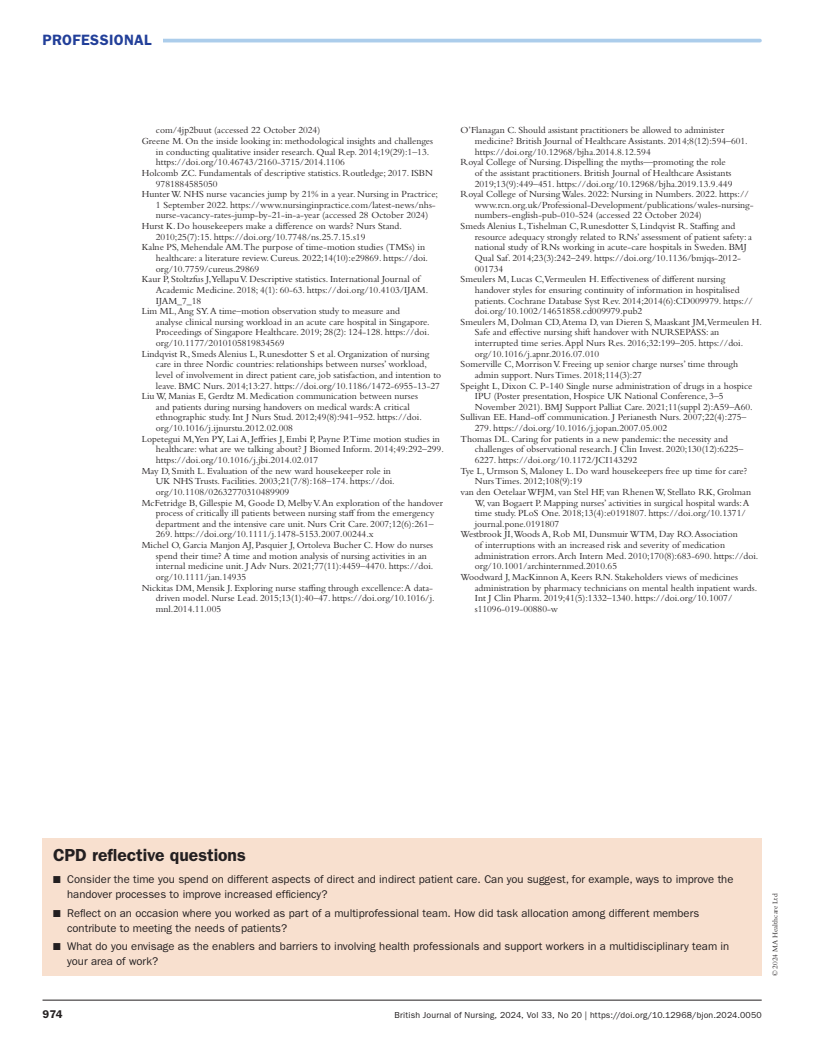
<style>
.page{position:relative;width:815px;height:1053px;background:#fff}
.page>*{position:absolute;margin:0;border:0;box-sizing:border-box;transform-origin:0 0}
.BJN_head_A{font:600 17.5px "ITC Franklin Gothic Std";color:#231f20}
.t1{font:600 15px "ITC Franklin Gothic Std";letter-spacing:.02em;color:#223f99}
.t2{font:11.25px/15px "ITC Franklin Gothic Std";color:#231f20}
.t3{font:600 11.25px "ITC Franklin Gothic Std";color:#231f20}
.BJN_reference_text{font:9.75px/10.6px "Bembo Std";color:#231f20}
.t4{font:8.75px "ITC Franklin Gothic Std";letter-spacing:.02em;color:#231f20}
.t5{font:7.5px "Bembo Std";color:#231f20}
</style>
<div class="page">
<hr style="left:43px;top:999px;width:719px;height:1px;background:#231f20">
<hr style="left:44px;top:39px;width:716px;height:3px;background:#accdeb">
<div style="left:43px;top:35px;width:120px;height:10px;background:#fff"></div>
<div style="left:42px;top:838px;width:720px;height:137px;background:#f8e0cf"></div>
<h2 class="t1" style="left:43px;top:31px;width:111px">PROFESSIONAL</h2>
<p class="BJN_reference_text" style="left:156px;top:125px;width:166px">com/4jp2buut (accessed 22 October 2024)</p>
<p class="BJN_reference_text" style="left:156px;top:135px;width:279px;text-indent:-14px">Greene M. On the inside looking in: methodological insights and challenges in conducting qualitative insider research. Qual Rep. 2014;19(29):1–13. https://doi.org/10.46743/2160-3715/2014.1106</p>
<p class="BJN_reference_text" style="left:156px;top:167px;width:279px;text-indent:-14px">Holcomb ZC. Fundamentals of descriptive statistics. Routledge; 2017. ISBN<br>9781884585050</p>
<p class="BJN_reference_text" style="left:156px;top:189px;width:284px;text-indent:-14px">Hunter W. NHS nurse vacancies jump by 21% in a year. Nursing in Practrice;<br>1 September 2022. https://www.nursinginpractice.com/latest-news/nhs&shy;nurse-vacancy-rates-jump-by-21-in-a-year (accessed 28 October 2024)</p>
<p class="BJN_reference_text" style="left:156px;top:220px;width:248px;text-indent:-14px">Hurst K. Do housekeepers make a difference on wards? Nurs Stand.<br>2010;25(7):15. https://doi.org/10.7748/ns.25.7.15.s19</p>
<p class="BJN_reference_text" style="left:156px;top:242px;width:274px;text-indent:-14px">Kalne PS, Mehendale AM.The purpose of time-motion studies (TMSs) in healthcare: a literature review. Cureus. 2022;14(10):e29869. https://doi. org/10.7759/cureus.29869</p>
<p class="BJN_reference_text" style="left:156px;top:274px;width:274px;text-indent:-14px">Kaur P, Stoltzfus J,Yellapu V. Descriptive statistics. International Journal of<br>Academic Medicine. 2018; 4(1): 60-63. https://doi.org/10.4103/IJAM.<br>IJAM_7_18</p>
<p class="BJN_reference_text" style="left:156px;top:305px;width:275px;text-indent:-14px">Lim ML, Ang SY. A time–motion observation study to measure and<br>analyse clinical nursing workload in an acute care hospital in Singapore.<br>Proceedings of Singapore Healthcare. 2019; 28(2): 124-128. https://doi. org/10.1177/2010105819834569</p>
<p class="BJN_reference_text" style="left:156px;top:348px;width:287px;text-indent:-14px">Lindqvist R, Smeds Alenius L, Runesdotter S et al. Organization of nursing care in three Nordic countries: relationships between nurses’ workload, level of involvement in direct patient care, job satisfaction, and intention to leave. BMC Nurs. 2014;13:27. https://doi.org/10.1186/1472-6955-13-27</p>
<p class="BJN_reference_text" style="left:156px;top:390px;width:267px;text-indent:-14px">Liu W, Manias E, Gerdtz M. Medication communication between nurses and patients during nursing handovers on medical wards: A critical ethnographic study. Int J Nurs Stud. 2012;49(8):941–952. https://doi. org/10.1016/j.ijnurstu.2012.02.008</p>
<p class="BJN_reference_text" style="left:156px;top:433px;width:289px;text-indent:-14px">Lopetegui M,Yen PY, Lai A, Jeffries J, Embi P, Payne P.Time motion studies in healthcare: what are we talking about? J Biomed Inform. 2014;49:292–299. https://doi.org/10.1016/j.jbi.2014.02.017</p>
<p class="BJN_reference_text" style="left:156px;top:465px;width:240px;text-indent:-14px">May D, Smith L. Evaluation of the new ward housekeeper role in<br>UK NHS Trusts. Facilities. 2003;21(7/8):168–174. https://doi. org/10.1108/02632770310489909</p>
<p class="BJN_reference_text" style="left:156px;top:497px;width:289px;text-indent:-14px">McFetridge B, Gillespie M, Goode D, Melby V. An exploration of the handover process of critically ill patients between nursing staff from the emergency department and the intensive care unit. Nurs Crit Care. 2007;12(6):261– 269. https://doi.org/10.1111/j.1478-5153.2007.00244.x</p>
<p class="BJN_reference_text" style="left:156px;top:539px;width:279px;text-indent:-14px">Michel O, Garcia Manjon AJ, Pasquier J, Ortoleva Bucher C. How do nurses spend their time? A time and motion analysis of nursing activities in an internal medicine unit. J Adv Nurs. 2021;77(11):4459–4470. https://doi. org/10.1111/jan.14935</p>
<p class="BJN_reference_text" style="left:156px;top:582px;width:280px;text-indent:-14px">Nickitas DM, Mensik J. Exploring nurse staffing through excellence: A data&shy;driven model. Nurse Lead. 2015;13(1):40–47. https://doi.org/10.1016/j. mnl.2014.11.005</p>
<p class="BJN_reference_text" style="left:475px;top:125px;width:274px;text-indent:-14px">O’Flanagan C. Should assistant practitioners be allowed to administer medicine? British Journal of Healthcare Assistants. 2014;8(12):594–601. https://doi.org/10.12968/bjha.2014.8.12.594</p>
<p class="BJN_reference_text" style="left:475px;top:157px;width:259px;text-indent:-14px">Royal College of Nursing. Dispelling the myths—promoting the role of the assistant practitioners. British Journal of Healthcare Assistants<br>2019;13(9):449–451. https://doi.org/10.12968/bjha.2019.13.9.449</p>
<p class="BJN_reference_text" style="left:475px;top:189px;width:280px;text-indent:-14px">Royal College of Nursing Wales. 2022: Nursing in Numbers. 2022. https:// www.rcn.org.uk/Professional-Development/publications/wales-nursing&shy;numbers-english-pub-010-524 (accessed 22 October 2024)</p>
<p class="BJN_reference_text" style="left:475px;top:220px;width:279px;text-indent:-14px">Smeds Alenius L,Tishelman C, Runesdotter S, Lindqvist R. Staffing and resource adequacy strongly related to RNs’ assessment of patient safety: a national study of RNs working in acute-care hospitals in Sweden. BMJ Qual Saf. 2014;23(3):242–249. https://doi.org/10.1136/bmjqs-2012- 001734</p>
<p class="BJN_reference_text" style="left:475px;top:274px;width:280px;text-indent:-14px">Smeulers M, Lucas C,Vermeulen H. Effectiveness of different nursing handover styles for ensuring continuity of information in hospitalised patients. Cochrane Database Syst Rev. 2014;2014(6):CD009979. https:// doi.org/10.1002/14651858.cd009979.pub2</p>
<p class="BJN_reference_text" style="left:475px;top:316px;width:289px;text-indent:-14px">Smeulers M, Dolman CD, Atema D, van Dieren S, Maaskant JM,Vermeulen H.<br>Safe and effective nursing shift handover with NURSEPASS: an interrupted time series. Appl Nurs Res. 2016;32:199–205. https://doi. org/10.1016/j.apnr.2016.07.010</p>
<p class="BJN_reference_text" style="left:475px;top:359px;width:265px;text-indent:-14px">Somerville C, Morrison V. Freeing up senior charge nurses’ time through admin support. Nurs Times. 2018;114(3):27</p>
<p class="BJN_reference_text" style="left:475px;top:380px;width:279px;text-indent:-14px">Speight L, Dixon C. P-140 Single nurse administration of drugs in a hospice<br>IPU (Poster presentation, Hospice UK National Conference, 3–5<br>November 2021). BMJ Support Palliat Care. 2021;11(suppl 2):A59–A60.</p>
<p class="BJN_reference_text" style="left:475px;top:412px;width:273px;text-indent:-14px">Sullivan EE. Hand-off communication. J Perianesth Nurs. 2007;22(4):275–<br>279. https://doi.org/10.1016/j.jopan.2007.05.002</p>
<p class="BJN_reference_text" style="left:475px;top:433px;width:270px;text-indent:-14px">Thomas DL. Caring for patients in a new pandemic: the necessity and challenges of observational research. J Clin Invest. 2020;130(12):6225–<br>6227. https://doi.org/10.1172/JCI143292</p>
<p class="BJN_reference_text" style="left:475px;top:465px;width:274px;text-indent:-14px">Tye L, Urmson S, Maloney L. Do ward housekeepers free up time for care?<br>Nurs Times. 2012;108(9):19</p>
<p class="BJN_reference_text" style="left:475px;top:486px;width:278px;text-indent:-14px">van den Oetelaar WFJM, van Stel HF, van Rhenen W, Stellato RK, Grolman W, van Bogaert P. Mapping nurses’ activities in surgical hospital wards: A time study. PLoS One. 2018;13(4):e0191807. https://doi.org/10.1371/ journal.pone.0191807</p>
<p class="BJN_reference_text" style="left:475px;top:529px;width:285px;text-indent:-14px">Westbrook JI,Woods A, Rob MI, Dunsmuir WTM, Day RO. Association<br>of interruptions with an increased risk and severity of medication administration errors. Arch Intern Med. 2010;170(8):683-690. https://doi. org/10.1001/archinternmed.2010.65</p>
<p class="BJN_reference_text" style="left:475px;top:571px;width:284px;text-indent:-14px">Woodward J, MacKinnon A, Keers RN. Stakeholders views of medicines administration by pharmacy technicians on mental health inpatient wards.<br>Int J Clin Pharm. 2019;41(5):1332–1340. https://doi.org/10.1007/ s11096-019-00880-w</p>
<p class="BJN_head_A" style="left:53px;top:844px;width:194px">CPD reflective questions</p>
<p class="t2" style="left:67px;top:871px;width:668px;text-indent:-14px">■ Consider the time you spend on different aspects of direct and indirect patient care. Can you suggest, for example, ways to improve the handover processes to improve increased efficiency?</p>
<p class="t2" style="left:67px;top:905px;width:634px;text-indent:-14px">■ Reflect on an occasion where you worked as part of a multiprofessional team. How did task allocation among different members contribute to meeting the needs of patients?</p>
<p class="t2" style="left:67px;top:938px;width:664px;text-indent:-14px">■ What do you envisage as the enablers and barriers to involving health professionals and support workers in a multidisciplinary team in your area of work?</p>
<p class="t5" style="left:771px;top:976px;width:84px;rotate:-90deg">© 2024 MA Healthcare Ltd</p>
<p class="t3" style="left:43px;top:1007px;width:22px">974</p>
<p class="t4" style="left:395px;top:1010px;width:369px">British Journal of Nursing, 2024, Vol 33, No 20 | https://doi.org/10.12968/bjon.2024.0050</p>
</div>
